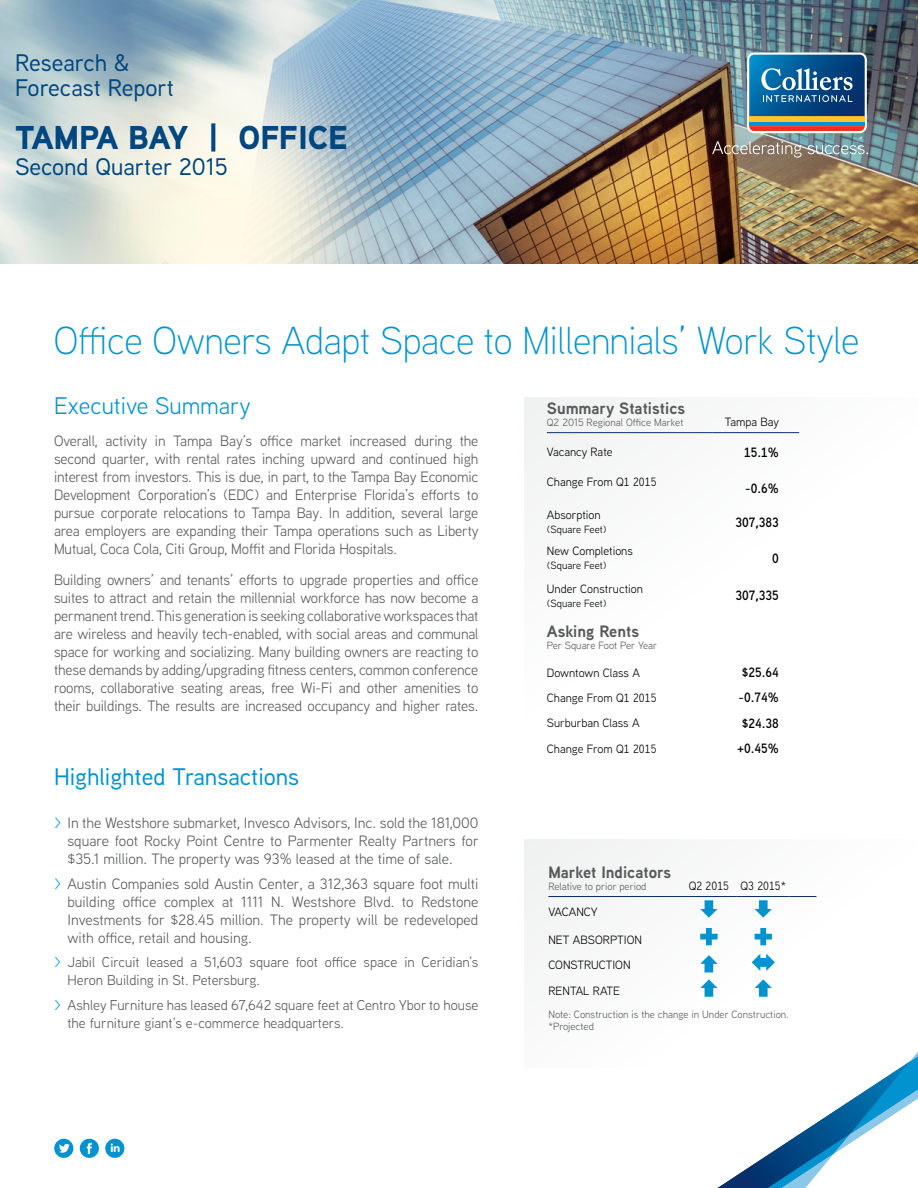
<style>
.page{position:relative;width:918px;height:1188px;background:#fff}
.page>*{position:absolute;margin:0;border:0;box-sizing:border-box;transform-origin:0 0}
.t1{font:300 39px "Aaux Next";letter-spacing:-.01em;color:#0093d0}
.t2{font:900 33px "Aaux Next";color:#00467f}
.t3{font:500 24px/25.5px "Aaux Next";color:#00467f}
.t4{font:500 24px "Aaux Next";color:#0093d0}
.t5{font:24px "Aaux Next";color:#0093d0}
.t6{font:700 16.5px "Aaux Next";color:#58595b}
.t7{font:15px/18px "Aaux Next";letter-spacing:-.01em;color:#58595b;text-align:justify}
.t8{font:14.25px/18px "Aaux Next";color:#58595b}
.t9{font:600 13.5px "Aaux Next";color:#000}
.t10{font:12px/25.7px "Aaux Next";color:#000}
.t11{font:10.5px/12px "Aaux Next";color:#58595b}
.t12{font:10.5px "Aaux Next";color:#000}
.s1{color:#00a1d7}
</style>
<div class="page">
<img style="left:0;top:0;width:918px;height:264px">
<svg style="left:712px;top:141px;width:90px;height:17px;background:#928274"></svg>
<svg style="left:808px;top:145px;width:60px;height:9px"></svg>
<svg style="left:747px;top:52px;width:120px;height:81px;background:#4b7795"></svg>
<svg style="left:717px;top:1068px;width:201px;height:120px"></svg>
<hr style="left:547px;top:432px;width:166px;height:1px;background:#0b2c6a">
<hr style="left:713px;top:432px;width:86px;height:1px;background:#0b2c6a">
<hr style="left:548px;top:896px;width:133px;height:1px;background:#0b2c6a">
<hr style="left:681px;top:896px;width:56px;height:1px;background:#0b2c6a">
<hr style="left:737px;top:896px;width:53px;height:1px;background:#0b2c6a">
<svg style="left:790px;top:896px;width:26px;height:1px"></svg>
<svg style="left:700px;top:900px;width:18px;height:18px"></svg>
<svg style="left:755px;top:900px;width:17px;height:18px"></svg>
<svg style="left:700px;top:928px;width:18px;height:17px"></svg>
<svg style="left:755px;top:928px;width:17px;height:17px"></svg>
<svg style="left:700px;top:955px;width:18px;height:18px"></svg>
<svg style="left:700px;top:979px;width:18px;height:18px"></svg>
<svg style="left:755px;top:979px;width:17px;height:18px"></svg>
<div style="left:80px;top:1139px;width:19px;height:19px;background:#0093d0;border-radius:50%"></div>
<svg style="left:87px;top:1143px;width:5px;height:11px"></svg>
<div style="left:105px;top:1139px;width:19px;height:19px;background:#0093d0;border-radius:50%"></div>
<svg style="left:111px;top:1144px;width:9px;height:8px"></svg>
<div style="left:54px;top:1139px;width:19px;height:19px;background:#0093d0;border-radius:50%"></div>
<svg style="left:59px;top:1144px;width:11px;height:9px"></svg>
<svg style="left:752px;top:954px;width:23px;height:17px"></svg>
<h3 class="t3" style="left:15px;top:49px;width:161px">Research &amp;<br>Forecast Report</h3>
<h2 class="t2" style="left:15px;top:114px;width:334px">TAMPA BAY | OFFICE</h2>
<h3 class="t3" style="left:15px;top:153px;width:214px">Second Quarter 2015</h3>
<h1 class="t1" style="left:54px;top:315px;width:807px">Office Owners Adapt Space to Millennials’ Work Style</h1>
<h3 class="t5" style="left:54px;top:390px;width:198px">Executive Summary</h3>
<p class="t7" style="left:54px;top:431px;width:426px">Overall, activity in Tampa Bay’s office market increased during the second quarter, with rental rates inching upward and continued high interest from investors. This is due, in part, to the Tampa Bay Economic Development Corporation’s (EDC) and Enterprise Florida’s efforts to pursue corporate relocations to Tampa Bay. In addition, several large area employers are expanding their Tampa operations such as Liberty Mutual, Coca Cola, Citi Group, Moffit and Florida Hospitals.</p>
<p class="t7" style="left:54px;top:571px;width:426px">Building owners’ and tenants’ efforts to upgrade properties and office suites to attract and retain the millennial workforce has now become a permanent trend. This generation is seeking collaborative workspaces that are wireless and heavily tech-enabled, with social areas and communal space for working and socializing. Many building owners are reacting to these demands by adding/upgrading fitness centers, common conference rooms, collaborative seating areas, free Wi-Fi and other amenities to their buildings. The results are increased occupancy and higher rates.</p>
<p class="t6" style="left:547px;top:397px;width:140px">Summary Statistics</p>
<p class="t11" style="left:547px;top:416px;width:138px">Q2 2015 Regional Office Market</p>
<p class="t10" style="left:725px;top:409px;width:56px">Tampa Bay</p>
<p class="t10" style="left:547px;top:439px;width:67px">Vacancy Rate</p>
<p class="t9" style="left:744px;top:443px;width:36px">15.1%</p>
<p class="t10" style="left:547px;top:468px;width:111px">Change From Q1 2015</p>
<p class="t9" style="left:745px;top:479px;width:35px">-0.6%</p>
<p class="t10" style="left:547px;top:502px;width:55px">Absorption</p>
<p class="t12" style="left:547px;top:522px;width:61px">(Square Feet)</p>
<p class="t9" style="left:736px;top:513px;width:45px">307,383</p>
<p class="t10" style="left:547px;top:538px;width:88px">New Completions</p>
<p class="t12" style="left:547px;top:558px;width:61px">(Square Feet)</p>
<p class="t9" style="left:772px;top:549px;width:8px">0</p>
<p class="t10" style="left:547px;top:576px;width:98px">Under Construction</p>
<p class="t12" style="left:547px;top:596px;width:61px">(Square Feet)</p>
<p class="t9" style="left:736px;top:586px;width:45px">307,335</p>
<p class="t6" style="left:547px;top:620px;width:94px">Asking Rents</p>
<p class="t11" style="left:547px;top:639px;width:112px">Per Square Foot Per Year</p>
<p class="t10" style="left:547px;top:659px;width:95px">Downtown Class A</p>
<p class="t9" style="left:742px;top:663px;width:39px">$25.64</p>
<p class="t10" style="left:547px;top:684px;width:111px">Change From Q1 2015</p>
<p class="t9" style="left:739px;top:688px;width:42px">-0.74%</p>
<p class="t10" style="left:547px;top:710px;width:94px">Surburban Class A</p>
<p class="t9" style="left:742px;top:714px;width:39px">$24.38</p>
<p class="t10" style="left:547px;top:736px;width:111px">Change From Q1 2015</p>
<p class="t9" style="left:737px;top:739px;width:43px">+0.45%</p>
<h3 class="t4" style="left:54px;top:760px;width:247px">Highlighted Transactions</h3>
<p class="t7" style="left:68px;top:813px;width:413px;text-indent:-14px"><span class="s1">&gt;</span> In the Westshore submarket, Invesco Advisors, Inc. sold the 181,000 square foot Rocky Point Centre to Parmenter Realty Partners for $35.1 million. The property was 93% leased at the time of sale.</p>
<p class="t7" style="left:68px;top:874px;width:412px;text-indent:-14px"><span class="s1">&gt;</span> Austin Companies sold Austin Center, a 312,363 square foot multi building office complex at 1111 N. Westshore Blvd. to Redstone Investments for $28.45 million. The property will be redeveloped with office, retail and housing.</p>
<p class="t8" style="left:67px;top:953px;width:412px;text-indent:-13px"><span class="s1">&gt;</span> Jabil Circuit leased a 51,603 square foot office space in Ceridian’s<br>Heron Building in St. Petersburg.</p>
<p class="t8" style="left:67px;top:996px;width:412px;text-indent:-13px"><span class="s1">&gt;</span> Ashley Furniture has leased 67,642 square feet at Centro Ybor to house the furniture giant’s e-commerce headquarters.</p>
<p class="t6" style="left:548px;top:861px;width:124px">Market Indicators</p>
<p class="t11" style="left:548px;top:880px;width:100px">Relative to prior period</p>
<p class="t10" style="left:689px;top:873px;width:99px">Q2 2015 Q3 2015*</p>
<p class="t10" style="left:548px;top:898px;width:51px">VACANCY</p>
<p class="t10" style="left:548px;top:926px;width:95px">NET ABSORPTION<br>CONSTRUCTION<br>RENTAL RATE</p>
<p class="t11" style="left:548px;top:1008px;width:242px">Note: Construction is the change in Under Construction. *Projected</p>
</div>
